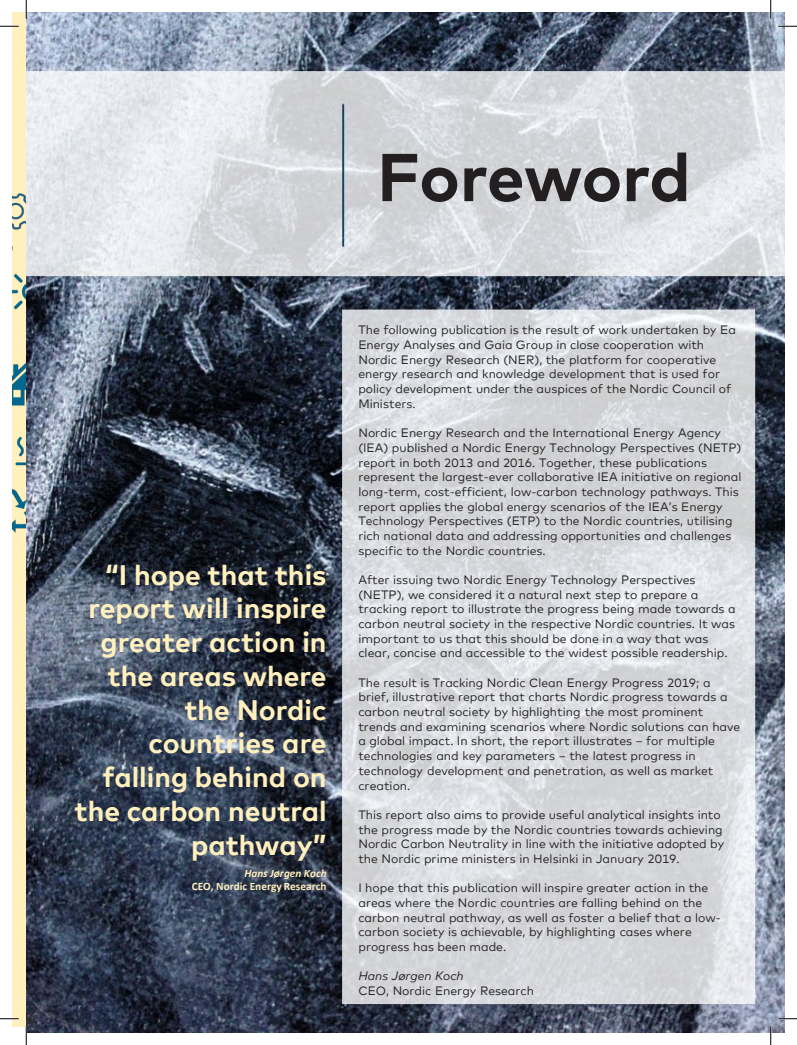
<style>
.page{position:relative;width:797px;height:1045px;background:#fff}
.page>*{position:absolute;margin:0;border:0;box-sizing:border-box;transform-origin:0 0}
.t1{font:700 67.5px "Mark Offc Pro";letter-spacing:-.01em;color:#231f20}
.t2{font:700 28.12px/33.8px "Mark Offc Pro";color:#fff0be;text-align:right}
.t3{font:12.12px/14.6px "Mark Offc Pro";color:#231f20}
.t4{font:italic 12.12px "Mark Offc Pro";color:#231f20}
.t5{font:700 11.25px "Calibri";letter-spacing:.005em;color:#fff0be}
.t6{font:italic 700 11.25px "Calibri";letter-spacing:-.005em;color:#fff0be}
</style>
<div class="page">
<div style="left:12px;top:12px;width:14px;height:1014px;background:#fff0be"></div>
<img style="left:12px;top:193px;width:14px;height:340px">
<img style="left:26px;top:12px;width:759px;height:1021px">
<svg style="left:0;top:25px;width:19px;height:2px"></svg>
<svg style="left:778px;top:25px;width:19px;height:2px"></svg>
<svg style="left:0;top:1018px;width:19px;height:1px"></svg>
<svg style="left:778px;top:1018px;width:19px;height:1px"></svg>
<svg style="left:25px;top:0;width:2px;height:19px"></svg>
<svg style="left:25px;top:1026px;width:2px;height:19px"></svg>
<svg style="left:770px;top:0;width:1px;height:19px"></svg>
<svg style="left:770px;top:1026px;width:1px;height:19px"></svg>
<h1 class="t1" style="left:377px;top:126px;width:315px">Foreword</h1>
<h2 class="t2" style="left:74px;top:555px;width:254px">“I hope that this report will inspire greater action in the areas where the Nordic countries are falling behind on the carbon neutral pathway”</h2>
<p class="t6" style="left:244px;top:865px;width:84px">Hans Jørgen Koch</p>
<p class="t5" style="left:192px;top:878px;width:136px">CEO, Nordic Energy Research</p>
<p class="t3" style="left:358px;top:322px;width:379px">The following publication is the result of work undertaken by Ea Energy Analyses and Gaia Group in close cooperation with Nordic Energy Research (NER), the platform for cooperative energy research and knowledge development that is used for policy development under the auspices of the Nordic Council of Ministers.</p>
<p class="t3" style="left:358px;top:424px;width:384px">Nordic Energy Research and the International Energy Agency (IEA) published a Nordic Energy Technology Perspectives (NETP) report in both 2013 and 2016. Together, these publications represent the largest-ever collaborative IEA initiative on regional long-term, cost-efficient, low-carbon technology pathways. This report applies the global energy scenarios of the IEA’s Energy Technology Perspectives (ETP) to the Nordic countries, utilising rich national data and addressing opportunities and challenges specific to the Nordic countries.</p>
<p class="t3" style="left:358px;top:571px;width:379px">After issuing two Nordic Energy Technology Perspectives (NETP), we considered it a natural next step to prepare a tracking report to illustrate the progress being made towards a carbon neutral society in the respective Nordic countries. It was important to us that this should be done in a way that was clear, concise and accessible to the widest possible readership.</p>
<p class="t3" style="left:358px;top:674px;width:383px">The result is Tracking Nordic Clean Energy Progress 2019; a brief, illustrative report that charts Nordic progress towards a carbon neutral society by highlighting the most prominent trends and examining scenarios where Nordic solutions can have a global impact. In short, the report illustrates – for multiple technologies and key parameters – the latest progress in technology development and penetration, as well as market creation.</p>
<p class="t3" style="left:358px;top:806px;width:367px">This report also aims to provide useful analytical insights into the progress made by the Nordic countries towards achieving Nordic Carbon Neutrality in line with the initiative adopted by the Nordic prime ministers in Helsinki in January 2019.</p>
<p class="t3" style="left:358px;top:879px;width:364px">I hope that this publication will inspire greater action in the areas where the Nordic countries are falling behind on the carbon neutral pathway, as well as foster a belief that a low&shy;carbon society is achievable, by highlighting cases where progress has been made.</p>
<p class="t4" style="left:358px;top:967px;width:107px">Hans Jørgen Koch</p>
<p class="t3" style="left:358px;top:982px;width:177px">CEO, Nordic Energy Research</p>
</div>
